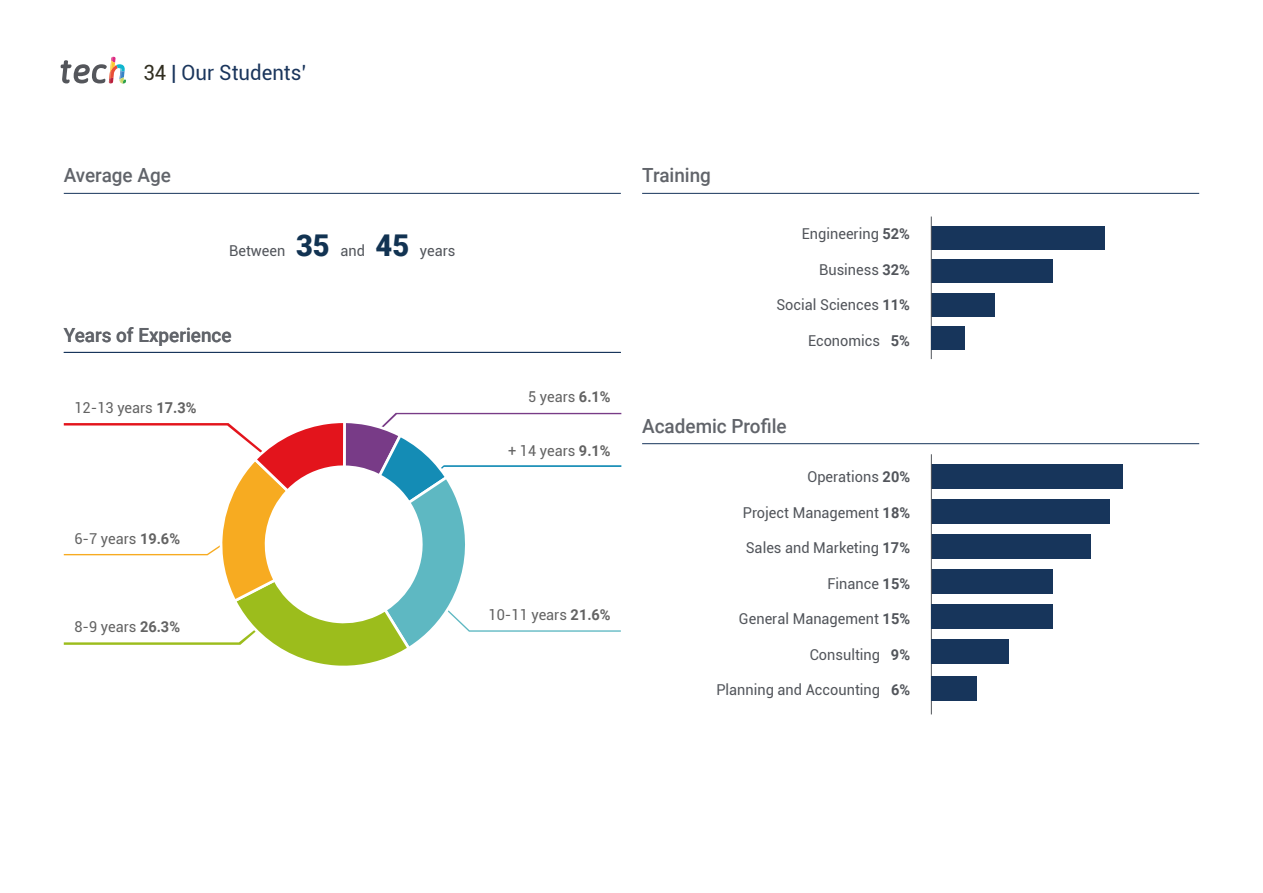
<style>
.page{position:relative;width:1263px;height:893px;background:#fff}
.page>*{position:absolute;margin:0;border:0;box-sizing:border-box;transform-origin:0 0}
.t1{font:21px "Roboto";color:#1a355c}
.t2{font:500 19.5px "Roboto";color:#61646a}
.t3{font:15px "Roboto";color:#52555b}
.t4{font:15px "Roboto";color:#636363}
.s1{color:#312e20}
.s2{font-weight:900;font-size:30px;color:#123352}
.s3{font-weight:700}
</style>
<div class="page">
<svg style="left:61px;top:57px;width:65px;height:27px"></svg>
<div style="left:931px;top:569px;width:122px;height:25px;background:#17355b"></div>
<div style="left:931px;top:293px;width:63px;height:24px;background:#17355b"></div>
<div style="left:931px;top:499px;width:179px;height:25px;background:#17355b"></div>
<hr style="left:64px;top:193px;width:557px;height:1px;background:#17355b">
<hr style="left:642px;top:443px;width:557px;height:1px;background:#17355b">
<div style="left:931px;top:465px;width:192px;height:24px;background:#17355b"></div>
<div style="left:931px;top:534px;width:160px;height:25px;background:#17355b"></div>
<hr style="left:931px;top:454px;width:1px;height:260px;background:#52555b">
<hr style="left:642px;top:193px;width:557px;height:1px;background:#17355b">
<div style="left:931px;top:226px;width:173px;height:24px;background:#17355b"></div>
<div style="left:931px;top:259px;width:122px;height:24px;background:#17355b"></div>
<hr style="left:931px;top:217px;width:1px;height:142px;background:#52555b">
<div style="left:931px;top:326px;width:33px;height:24px;background:#17355b"></div>
<div style="left:931px;top:604px;width:122px;height:25px;background:#17355b"></div>
<div style="left:931px;top:639px;width:78px;height:24px;background:#17355b"></div>
<div style="left:932px;top:676px;width:45px;height:25px;background:#17355b"></div>
<hr style="left:64px;top:352px;width:557px;height:1px;background:#17355b">
<svg style="left:64px;top:413px;width:557px;height:253px"></svg>
<h1 class="t1" style="left:144px;top:57px;width:165px"><span class="s1">34</span> | Our Students’</h1>
<h2 class="t2" style="left:64px;top:161px;width:109px">Average Age</h2>
<p class="t3" style="left:229px;top:240px;width:228px">Between <span class="s2">35</span> and <span class="s2">45</span> years</p>
<h2 class="t2" style="left:642px;top:161px;width:70px">Training</h2>
<p class="t3" style="left:802px;top:224px;width:110px">Engineering <span class="s3">52%</span></p>
<p class="t3" style="left:819px;top:259px;width:92px">Business <span class="s3">32%</span></p>
<p class="t3" style="left:776px;top:295px;width:135px">Social Sciences <span class="s3">11%</span></p>
<h2 class="t2" style="left:64px;top:321px;width:169px">Years of Experience</h2>
<p class="t3" style="left:808px;top:330px;width:103px">Economics <span class="s3">5%</span></p>
<p class="t4" style="left:74px;top:397px;width:124px">12-13 years <span class="s3">17.3%</span></p>
<p class="t4" style="left:74px;top:528px;width:107px">6-7 years <span class="s3">19.6%</span></p>
<p class="t4" style="left:74px;top:617px;width:107px">8-9 years <span class="s3">26.3%</span></p>
<p class="t4" style="left:528px;top:386px;width:84px">5 years <span class="s3">6.1%</span></p>
<p class="t4" style="left:508px;top:440px;width:104px">+ 14 years <span class="s3">9.1%</span></p>
<p class="t4" style="left:488px;top:604px;width:124px">10-11 years <span class="s3">21.6%</span></p>
<h2 class="t2" style="left:642px;top:412px;width:146px">Academic Profile</h2>
<p class="t3" style="left:807px;top:466px;width:104px">Operations <span class="s3">20%</span></p>
<p class="t3" style="left:743px;top:502px;width:169px">Project Management <span class="s3">18%</span></p>
<p class="t3" style="left:746px;top:537px;width:166px">Sales and Marketing <span class="s3">17%</span></p>
<p class="t3" style="left:827px;top:573px;width:84px">Finance <span class="s3">15%</span></p>
<p class="t3" style="left:739px;top:608px;width:173px">General Management <span class="s3">15%</span></p>
<p class="t3" style="left:810px;top:644px;width:102px">Consulting <span class="s3">9%</span></p>
<p class="t3" style="left:716px;top:679px;width:195px">Planning and Accounting <span class="s3">6%</span></p>
</div>
